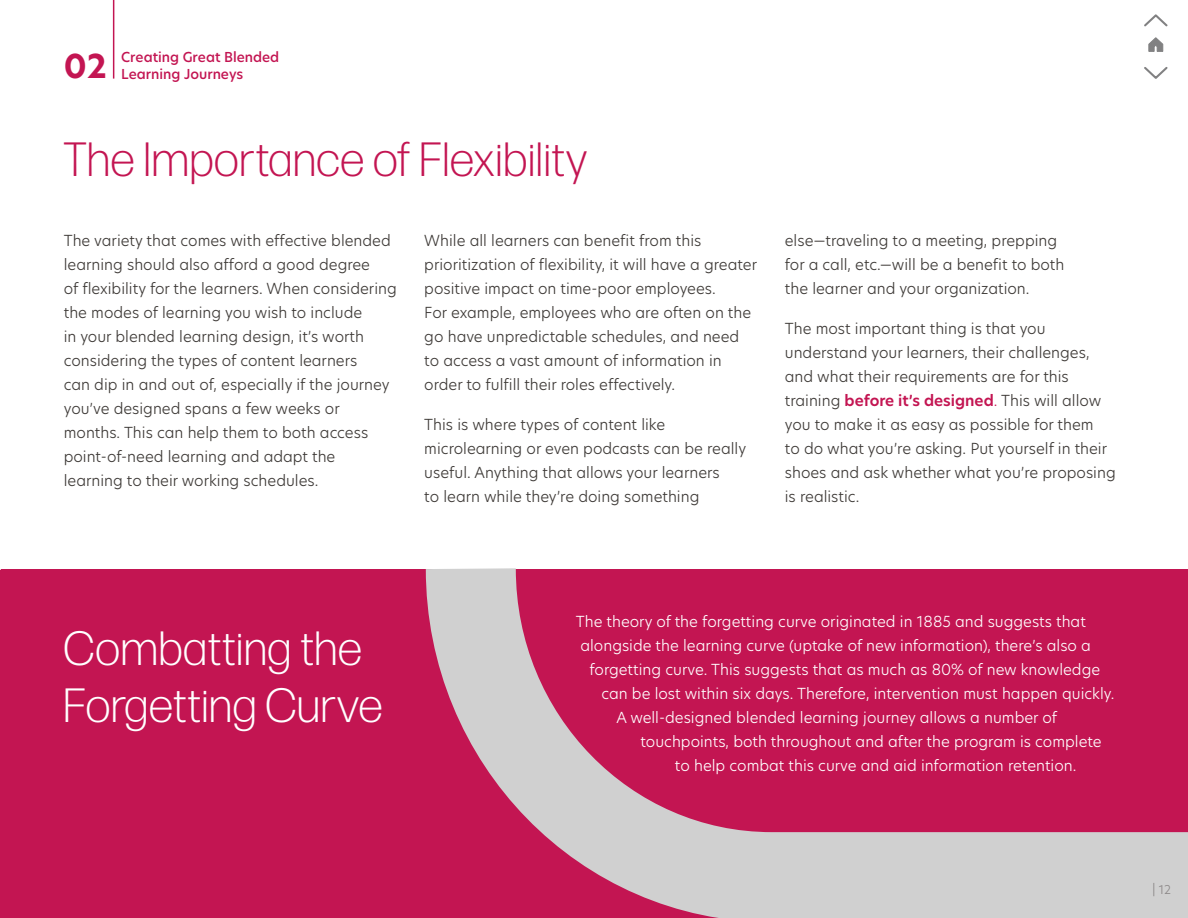
<style>
.page{position:relative;width:1188px;height:918px;background:#fff}
.page>*{position:absolute;margin:0;border:0;box-sizing:border-box;transform-origin:0 0}
.t1{font:300 48px/57px "Forma DJR Display";letter-spacing:.03em;color:#fff}
.t2{font:300 48px "Forma DJR Display";letter-spacing:.03em;color:#c31552}
.t3{font:700 32.25px "New Hero";color:#c31552}
.t4{font:300 15px/24px "New Hero";color:#3e3a37}
.t5{font:300 15px "New Hero";color:#fff}
.t6{font:500 13.5px "New Hero";color:#c31552}
.t7{font:300 12px "New Hero";color:#8a8686}
.s1{font-weight:600;color:#c31552}
.s2{color:#c31552}
</style>
<div class="page">
<div style="left:0;top:570px;width:381px;height:348px;background:#c31552"></div>
<svg style="left:381px;top:568px;width:807px;height:350px;background:#c64975"></svg>
<svg style="left:1144px;top:14px;width:24px;height:13px"></svg>
<svg style="left:1144px;top:67px;width:24px;height:12px"></svg>
<svg style="left:1148px;top:37px;width:16px;height:15px"></svg>
<hr style="left:113px;top:0;width:1px;height:79px;background:#c31552">
<h2 class="t3" style="left:64px;top:44px;width:44px">02</h2>
<p class="t6" style="left:121px;top:48px;width:159px">Creating Great Blended</p>
<p class="t6" style="left:121px;top:64px;width:124px">Learning Journeys</p>
<h1 class="t2" style="left:64px;top:132px;width:525px">The Importance of Flexibility</h1>
<p class="t4" style="left:64px;top:228px;width:335px">The variety that comes with effective blended learning should also afford a good degree<br>of flexibility for the learners. When considering the modes of learning you wish to include<br>in your blended learning design, it’s worth considering the types of content learners<br>can dip in and out of, especially if the journey you’ve designed spans a few weeks or months. This can help them to both access point-of-need learning and adapt the learning to their working schedules.</p>
<p class="t4" style="left:424px;top:228px;width:334px">While all learners can benefit from this prioritization of flexibility, it will have a greater positive impact on time-poor employees.<br>For example, employees who are often on the go have unpredictable schedules, and need to access a vast amount of information in order to fulfill their roles effectively.</p>
<p class="t4" style="left:424px;top:412px;width:323px">This is where types of content like microlearning or even podcasts can be really useful. Anything that allows your learners<br>to learn while they’re doing something</p>
<p class="t4" style="left:785px;top:228px;width:281px">else—traveling to a meeting, prepping for a call, etc.—will be a benefit to both the learner and your organization.</p>
<p class="t4" style="left:785px;top:316px;width:332px">The most important thing is that you understand your learners, their challenges, and what their requirements are for this training <span class="s1">before it’s designed</span><span class="s2">.</span> This will allow you to make it as easy as possible for them<br>to do what you’re asking. Put yourself in their shoes and ask whether what you’re proposing is realistic.</p>
<h1 class="t1" style="left:64px;top:619px;width:320px">Combatting the<br>Forgetting Curve</h1>
<p class="t5" style="left:576px;top:611px;width:511px">The theory of the forgetting curve originated in 1885 and suggests that</p>
<p class="t5" style="left:580px;top:635px;width:512px">alongside the learning curve (uptake of new information), there’s also a</p>
<p class="t5" style="left:589px;top:659px;width:512px">forgetting curve. This suggests that as much as 80% of new knowledge</p>
<p class="t5" style="left:601px;top:683px;width:515px">can be lost within six days. Therefore, intervention must happen quickly.</p>
<p class="t5" style="left:616px;top:707px;width:442px">A well-designed blended learning journey allows a number of</p>
<p class="t5" style="left:640px;top:731px;width:463px">touchpoints, both throughout and after the program is complete</p>
<p class="t5" style="left:675px;top:755px;width:403px">to help combat this curve and aid information retention.</p>
<p class="t7" style="left:1153px;top:881px;width:20px">| 12</p>
</div>
